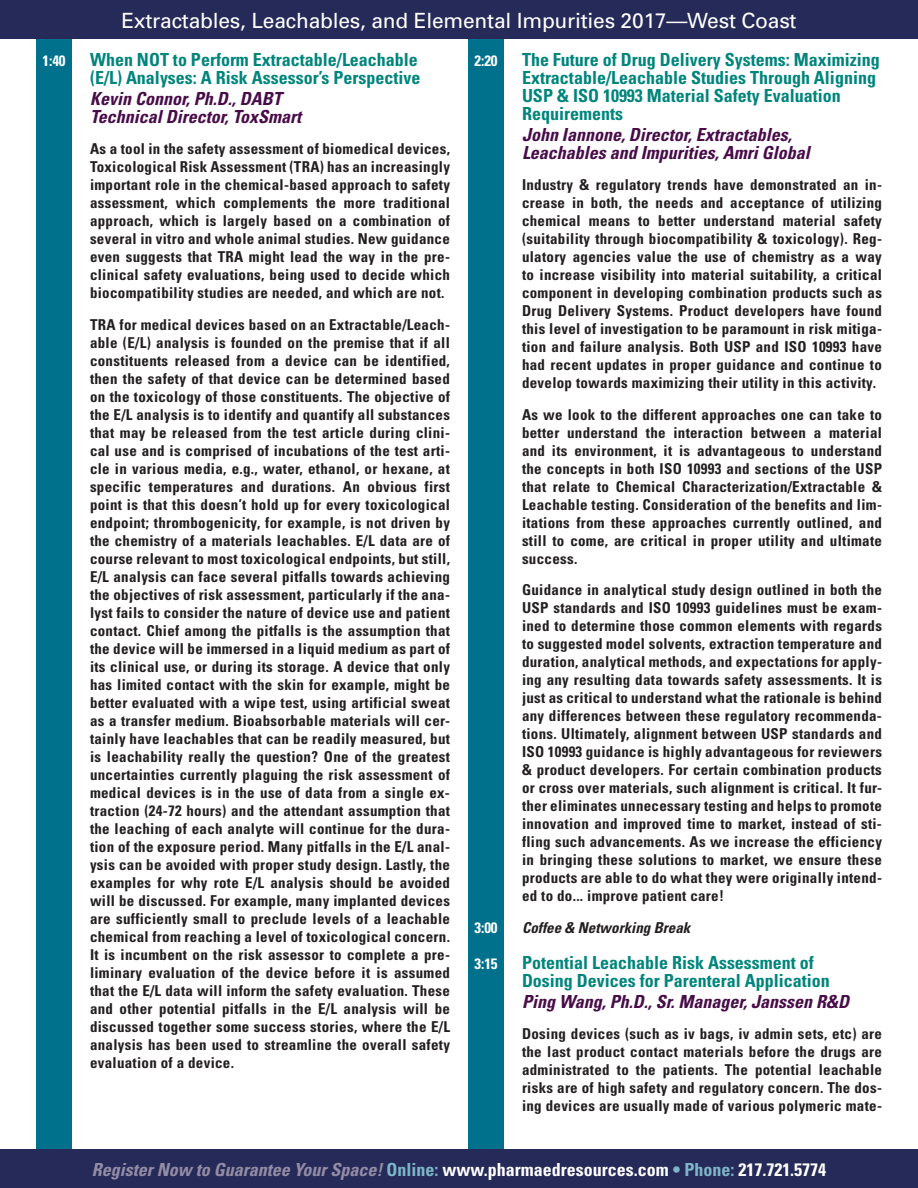
<style>
.page{position:relative;width:918px;height:1188px;background:#fff}
.page>*{position:absolute;margin:0;border:0;box-sizing:border-box;transform-origin:0 0}
.t1{font:21px "Univers";letter-spacing:-.01em;color:#fff}
.t2{font:700 condensed 18px/18px "Univers";color:#00857c}
.t3{font:italic 700 condensed 18px/18px "Univers";color:#480c49}
.t4{font:700 condensed 18px "Univers";color:#fff}
.t5{font:700 condensed 15px/18px "Univers";letter-spacing:.02em;color:#231f20;text-align:justify}
.t6{font:italic 700 condensed 15px "Univers";color:#231f20}
.t7{font:700 condensed 15px "Univers";color:#fff}
.s1{font-style:italic;color:#938ca4}
.s2{color:#7eb6c9}
</style>
<div class="page">
<div style="left:36px;top:0;width:36px;height:1188px;background:#00718c"></div>
<div style="left:468px;top:0;width:36px;height:1188px;background:#00718c"></div>
<div style="left:0;top:0;width:918px;height:39px;background:#262a59"></div>
<div style="left:0;top:1149px;width:918px;height:39px;background:#262a59"></div>
<h1 class="t1" style="left:121px;top:7px;width:677px">Extractables, Leachables, and Elemental Impurities 2017—West Coast</h1>
<p class="t7" style="left:474px;top:51px;width:25px">2:20</p>
<p class="t2" style="left:522px;top:50px;width:359px">The Future of Drug Delivery Systems: Maximizing Extractable/Leachable Studies Through Aligning USP &amp; ISO 10993 Material Safety Evaluation Requirements</p>
<p class="t3" style="left:522px;top:125px;width:289px">John Iannone, Director, Extractables,<br>Leachables and Impurities, Amri Global</p>
<p class="t5" style="left:522px;top:176px;width:362px">Industry &amp; regulatory trends have demonstrated an in&shy;crease in both, the needs and acceptance of utilizing chemical means to better understand material safety (suitability through biocompatibility &amp; toxicology). Reg&shy;ulatory agencies value the use of chemistry as a way to increase visibility into material suitability, a critical component in developing combination products such as Drug Delivery Systems. Product developers have found this level of investigation to be paramount in risk mitiga&shy;tion and failure analysis. Both USP and ISO 10993 have had recent updates in proper guidance and continue to develop towards maximizing their utility in this activity.</p>
<p class="t5" style="left:522px;top:405px;width:362px">As we look to the different approaches one can take to better understand the interaction between a material and its environment, it is advantageous to understand the concepts in both ISO 10993 and sections of the USP that relate to Chemical Characterization/Extractable &amp; Leachable testing. Consideration of the benefits and lim&shy;itations from these approaches currently outlined, and still to come, are critical in proper utility and ultimate success.</p>
<p class="t5" style="left:522px;top:581px;width:362px">Guidance in analytical study design outlined in both the USP standards and ISO 10993 guidelines must be exam&shy;ined to determine those common elements with regards to suggested model solvents, extraction temperature and duration, analytical methods, and expectations for apply&shy;ing any resulting data towards safety assessments. It is just as critical to understand what the rationale is behind any differences between these regulatory recommenda&shy;tions. Ultimately, alignment between USP standards and ISO 10993 guidance is highly advantageous for reviewers &amp; product developers. For certain combination products or cross over materials, such alignment is critical. It fur&shy;ther eliminates unnecessary testing and helps to promote innovation and improved time to market, instead of sti&shy;fling such advancements. As we increase the efficiency in bringing these solutions to market, we ensure these products are able to do what they were originally intend&shy;ed to do... improve patient care!</p>
<p class="t7" style="left:474px;top:918px;width:25px">3:00</p>
<p class="t6" style="left:522px;top:918px;width:170px">Coffee &amp; Networking Break</p>
<p class="t7" style="left:474px;top:954px;width:25px">3:15</p>
<p class="t2" style="left:522px;top:953px;width:309px">Potential Leachable Risk Assessment of<br>Dosing Devices for Parenteral Application</p>
<p class="t3" style="left:522px;top:992px;width:329px">Ping Wang, Ph.D., Sr. Manager, Janssen R&amp;D</p>
<p class="t5" style="left:522px;top:1025px;width:362px">Dosing devices (such as iv bags, iv admin sets, etc) are the last product contact materials before the drugs are administrated to the patients. The potential leachable risks are of high safety and regulatory concern. The dos&shy;ing devices are usually made of various polymeric mate-</p>
<p class="t7" style="left:42px;top:51px;width:25px">1:40</p>
<p class="t2" style="left:90px;top:50px;width:332px">When NOT to Perform Extractable/Leachable (E/L) Analyses: A Risk Assessor’s Perspective</p>
<p class="t3" style="left:90px;top:89px;width:213px">Kevin Connor, Ph.D., DABT<br>Technical Director, ToxSmart</p>
<p class="t5" style="left:90px;top:140px;width:362px">As a tool in the safety assessment of biomedical devices, Toxicological Risk Assessment (TRA) has an increasingly important role in the chemical-based approach to safety assessment, which complements the more traditional approach, which is largely based on a combination of several in vitro and whole animal studies. New guidance even suggests that TRA might lead the way in the pre&shy;clinical safety evaluations, being used to decide which biocompatibility studies are needed, and which are not.</p>
<p class="t5" style="left:90px;top:315px;width:362px">TRA for medical devices based on an Extractable/Leach&shy;able (E/L) analysis is founded on the premise that if all constituents released from a device can be identified, then the safety of that device can be determined based on the toxicology of those constituents. The objective of the E/L analysis is to identify and quantify all substances that may be released from the test article during clini&shy;cal use and is comprised of incubations of the test arti&shy;cle in various media, e.g., water, ethanol, or hexane, at specific temperatures and durations. An obvious first point is that this doesn’t hold up for every toxicological endpoint; thrombogenicity, for example, is not driven by the chemistry of a materials leachables. E/L data are of course relevant to most toxicological endpoints, but still, E/L analysis can face several pitfalls towards achieving the objectives of risk assessment, particularly if the ana&shy;lyst fails to consider the nature of device use and patient contact. Chief among the pitfalls is the assumption that the device will be immersed in a liquid medium as part of its clinical use, or during its storage. A device that only has limited contact with the skin for example, might be better evaluated with a wipe test, using artificial sweat as a transfer medium. Bioabsorbable materials will cer&shy;tainly have leachables that can be readily measured, but is leachability really the question? One of the greatest uncertainties currently plaguing the risk assessment of medical devices is in the use of data from a single ex&shy;traction (24-72 hours) and the attendant assumption that the leaching of each analyte will continue for the dura&shy;tion of the exposure period. Many pitfalls in the E/L anal&shy;ysis can be avoided with proper study design. Lastly, the examples for why rote E/L analysis should be avoided will be discussed. For example, many implanted devices are sufficiently small to preclude levels of a leachable chemical from reaching a level of toxicological concern.<br>It is incumbent on the risk assessor to complete a pre&shy;liminary evaluation of the device before it is assumed that the E/L data will inform the safety evaluation. These and other potential pitfalls in the E/L analysis will be discussed together some success stories, where the E/L analysis has been used to streamline the overall safety evaluation of a device.</p>
<p class="t4" style="left:92px;top:1158px;width:736px"><span class="s1">Register Now to Guarantee Your Space!</span> <span class="s2">Online:</span> www.pharmaedresources.com <span class="s2">• Phone:</span> 217.721.5774</p>
</div>
